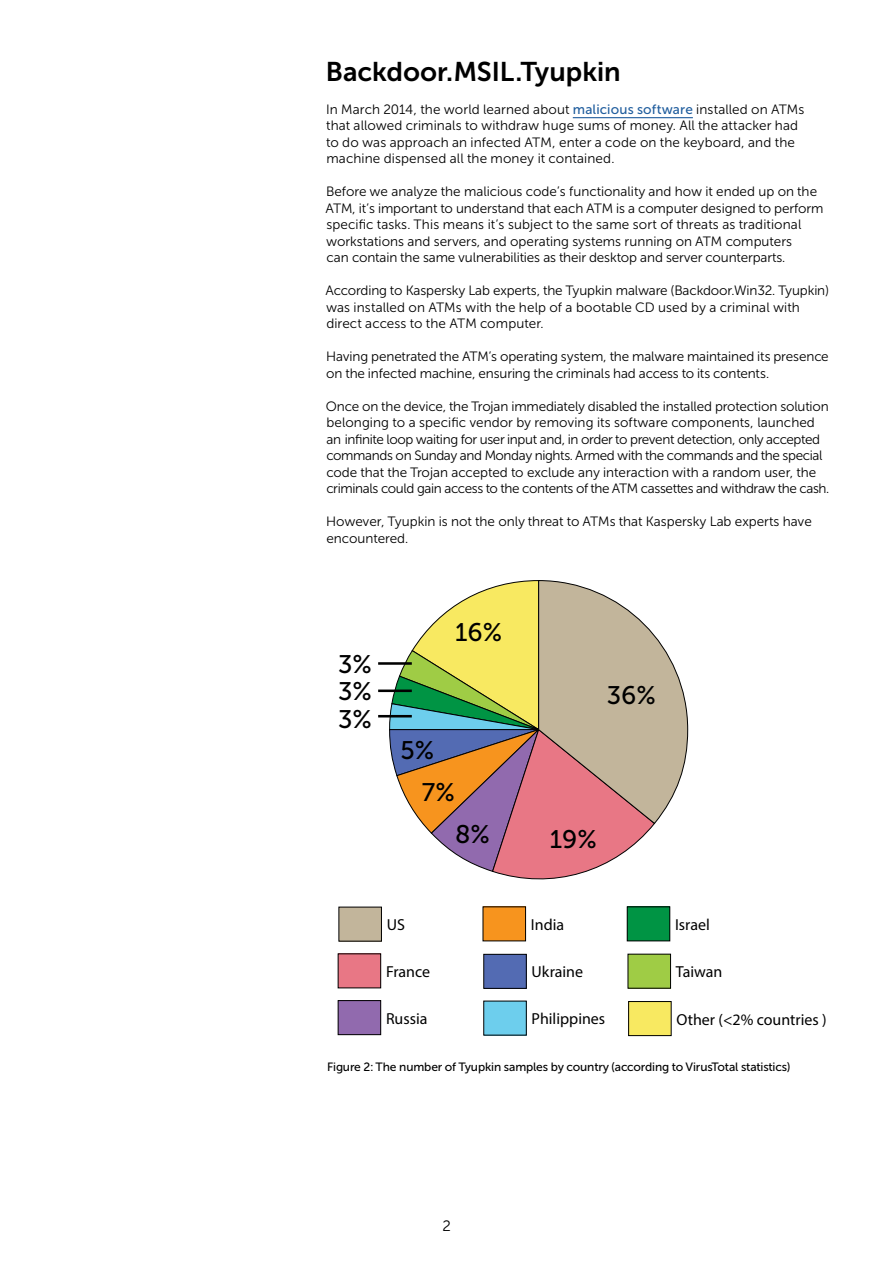
<style>
.page{position:relative;width:893px;height:1263px;background:#fff}
.page>*{position:absolute;margin:0;border:0;box-sizing:border-box;transform-origin:0 0}
.t1{font:27px "Museo Sans Cyrl 700";color:#000}
.t2{font:25.35px "Museo Sans 500";color:#000}
.t3{font:15.9px "Myriad Pro";color:#000}
.t4{font:15px "Museo Sans Cyrl 300";color:#000}
.t5{font:13.5px/16.5px "Museo Sans Cyrl 300";letter-spacing:-.005em;color:#000}
.t6{font:13.5px/16.5px "Museo Sans Cyrl 300";letter-spacing:-.025em;color:#000}
.t7{font:12px "Museo Sans Cyrl 500";letter-spacing:-.01em;color:#000}
.s1{font-family:"Museo Sans Cyrl 500";color:#215e9e}
</style>
<div class="page">
<hr style="left:573px;top:117px;width:120px;height:1px;background:#215e9e">
<div style="left:629px;top:1001px;width:42px;height:34px;background:#f8e961"></div>
<div style="left:628px;top:1001px;width:43px;height:35px;border:1px solid #000"></div>
<div style="left:628px;top:954px;width:42px;height:34px;background:#9fcc45"></div>
<div style="left:627px;top:907px;width:43px;height:34px;background:#009444"></div>
<div style="left:627px;top:906px;width:43px;height:35px;border:1px solid #000"></div>
<div style="left:484px;top:1001px;width:42px;height:34px;background:#6dceed"></div>
<div style="left:484px;top:954px;width:42px;height:34px;background:#536bb3"></div>
<div style="left:483px;top:954px;width:44px;height:35px;border:1px solid #000"></div>
<div style="left:483px;top:907px;width:43px;height:34px;background:#f7941e"></div>
<div style="left:338px;top:1000px;width:43px;height:35px;background:#916aae"></div>
<div style="left:338px;top:1000px;width:43px;height:35px;border:1px solid #000"></div>
<div style="left:338px;top:954px;width:43px;height:34px;background:#e87785"></div>
<div style="left:339px;top:907px;width:42px;height:34px;background:#c2b59b"></div>
<svg style="left:389px;top:580px;width:299px;height:300px"></svg>
<hr style="left:378px;top:662px;width:34px;height:3px;background:#000">
<hr style="left:378px;top:689px;width:34px;height:3px;background:#000">
<hr style="left:378px;top:715px;width:34px;height:2px;background:#000">
<h1 class="t1" style="left:326px;top:57px;width:296px">Backdoor.MSIL.Tyupkin</h1>
<p class="t5" style="left:326px;top:101px;width:480px">In March 2014, the world learned about <span class="s1">malicious software</span> installed on ATMs that allowed criminals to withdraw huge sums of money. All the attacker had to do was approach an infected ATM, enter a code on the keyboard, and the machine dispensed all the money it contained.</p>
<p class="t5" style="left:325px;top:184px;width:499px">Before we analyze the malicious code’s functionality and how it ended up on the ATM, it’s important to understand that each ATM is a computer designed to perform specific tasks. This means it’s subject to the same sort of threats as traditional workstations and servers, and operating systems running on ATM computers<br>can contain the same vulnerabilities as their desktop and server counterparts.</p>
<p class="t5" style="left:325px;top:283px;width:505px">According to Kaspersky Lab experts, the Tyupkin malware (Backdoor.Win32. Tyupkin) was installed on ATMs with the help of a bootable CD used by a criminal with direct access to the ATM computer.</p>
<p class="t5" style="left:326px;top:349px;width:504px">Having penetrated the ATM’s operating system, the malware maintained its presence on the infected machine, ensuring the criminals had access to its contents.</p>
<p class="t6" style="left:326px;top:398px;width:505px">Once on the device, the Trojan immediately disabled the installed protection solution belonging to a specific vendor by removing its software components, launched an infinite loop waiting for user input and, in order to prevent detection, only accepted commands on Sunday and Monday nights. Armed with the commands and the special code that the Trojan accepted to exclude any interaction with a random user, the criminals could gain access to the contents of the ATM cassettes and withdraw the cash.</p>
<p class="t5" style="left:326px;top:514px;width:487px">However, Tyupkin is not the only threat to ATMs that Kaspersky Lab experts have encountered.</p>
<h2 class="t2" style="left:338px;top:650px;width:35px">3%</h2>
<h2 class="t2" style="left:338px;top:677px;width:35px">3%</h2>
<h2 class="t2" style="left:338px;top:705px;width:35px">3%</h2>
<h2 class="t2" style="left:455px;top:619px;width:48px">16%</h2>
<h2 class="t2" style="left:607px;top:681px;width:50px">36%</h2>
<h2 class="t2" style="left:400px;top:736px;width:35px">5%</h2>
<h2 class="t2" style="left:422px;top:778px;width:34px">7%</h2>
<h2 class="t2" style="left:455px;top:821px;width:36px">8%</h2>
<h2 class="t2" style="left:550px;top:825px;width:48px">19%</h2>
<p class="t3" style="left:387px;top:915px;width:20px">US</p>
<p class="t3" style="left:531px;top:915px;width:35px">India</p>
<p class="t3" style="left:675px;top:915px;width:36px">Israel</p>
<p class="t3" style="left:386px;top:962px;width:46px">France</p>
<p class="t3" style="left:532px;top:962px;width:53px">Ukraine</p>
<p class="t3" style="left:676px;top:962px;width:48px">Taiwan</p>
<p class="t3" style="left:386px;top:1008px;width:43px">Russia</p>
<p class="t3" style="left:532px;top:1009px;width:75px">Philippines</p>
<p class="t3" style="left:676px;top:1009px;width:152px">Other (&lt;2% countries )</p>
<p class="t7" style="left:327px;top:1060px;width:465px">Figure 2: The number of Tyupkin samples by country (according to VirusTotal statistics)</p>
<p class="t4" style="left:442px;top:1218px;width:10px">2</p>
</div>
